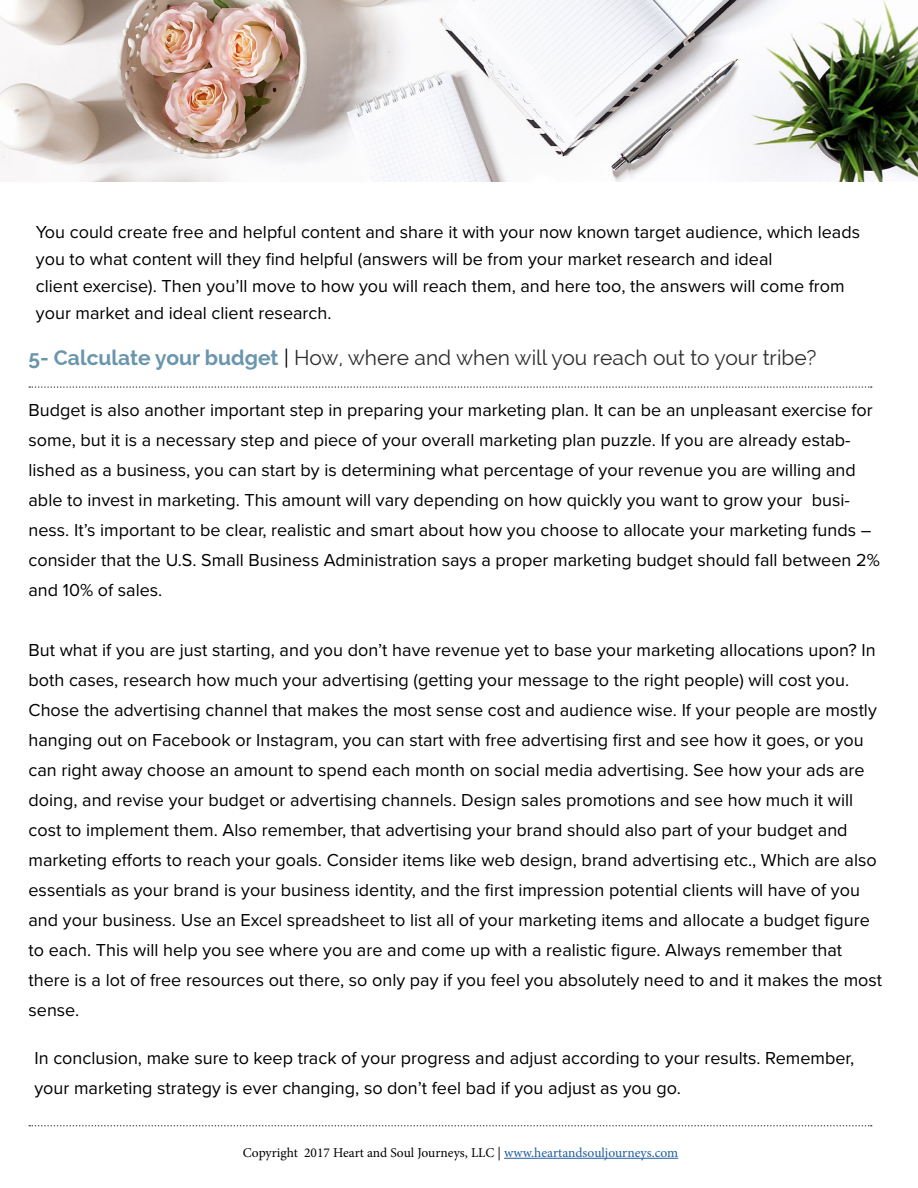
<style>
.page{position:relative;width:918px;height:1188px;background:#fff}
.page>*{position:absolute;margin:0;border:0;box-sizing:border-box;transform-origin:0 0}
.t1{font:21px "Raleway";color:#2f2e2e}
.t2{font:18px/30px "Proxima Nova";color:#000}
.t3{font:13.5px "Minion Pro";color:#000}
.s1{font-weight:700;color:#6995ad}
.s2{color:#000}
.s3{color:#215e9e}
</style>
<div class="page">
<svg style="left:29px;top:386px;width:843px;height:2px"></svg>
<hr style="left:504px;top:1158px;width:174px;height:1px;background:#215e9e">
<svg style="left:29px;top:1125px;width:843px;height:1px"></svg>
<img style="left:0;top:1px;width:918px;height:181px">
<p class="t2" style="left:36px;top:219px;width:826px;line-height:27px">You could create free and helpful content and share it with your now known target audience, which leads you to what content will they find helpful (answers will be from your market research and ideal<br>client exercise). Then you’ll move to how you will reach them, and here too, the answers will come from your market and ideal client research.</p>
<p class="t1" style="left:28px;top:345px;width:790px"><span class="s1">5- Calculate your budget</span> <span class="s2">|</span> How, where and when will you reach out to your tribe?</p>
<p class="t2" style="left:28px;top:396px;width:853px">Budget is also another important step in preparing your marketing plan. It can be an unpleasant exercise for some, but it is a necessary step and piece of your overall marketing plan puzzle. If you are already estab&shy;lished as a business, you can start by is determining what percentage of your revenue you are willing and able to invest in marketing. This amount will vary depending on how quickly you want to grow your busi&shy;ness. It’s important to be clear, realistic and smart about how you choose to allocate your marketing funds – consider that the U.S. Small Business Administration says a proper marketing budget should fall between 2% and 10% of sales.</p>
<p class="t2" style="left:28px;top:636px;width:855px">But what if you are just starting, and you don’t have revenue yet to base your marketing allocations upon? In both cases, research how much your advertising (getting your message to the right people) will cost you.<br>Chose the advertising channel that makes the most sense cost and audience wise. If your people are mostly hanging out on Facebook or Instagram, you can start with free advertising first and see how it goes, or you can right away choose an amount to spend each month on social media advertising. See how your ads are doing, and revise your budget or advertising channels. Design sales promotions and see how much it will cost to implement them. Also remember, that advertising your brand should also part of your budget and marketing efforts to reach your goals. Consider items like web design, brand advertising etc., Which are also essentials as your brand is your business identity, and the first impression potential clients will have of you and your business. Use an Excel spreadsheet to list all of your marketing items and allocate a budget figure to each. This will help you see where you are and come up with a realistic figure. Always remember that there is a lot of free resources out there, so only pay if you feel you absolutely need to and it makes the most sense.</p>
<p class="t2" style="left:34px;top:1044px;width:821px">In conclusion, make sure to keep track of your progress and adjust according to your results. Remember, your marketing strategy is ever changing, so don’t feel bad if you adjust as you go.</p>
<p class="t3" style="left:243px;top:1144px;width:437px">Copyright 2017 Heart and Soul Journeys, LLC | <span class="s3">www.heartandsouljourneys.com</span></p>
</div>
